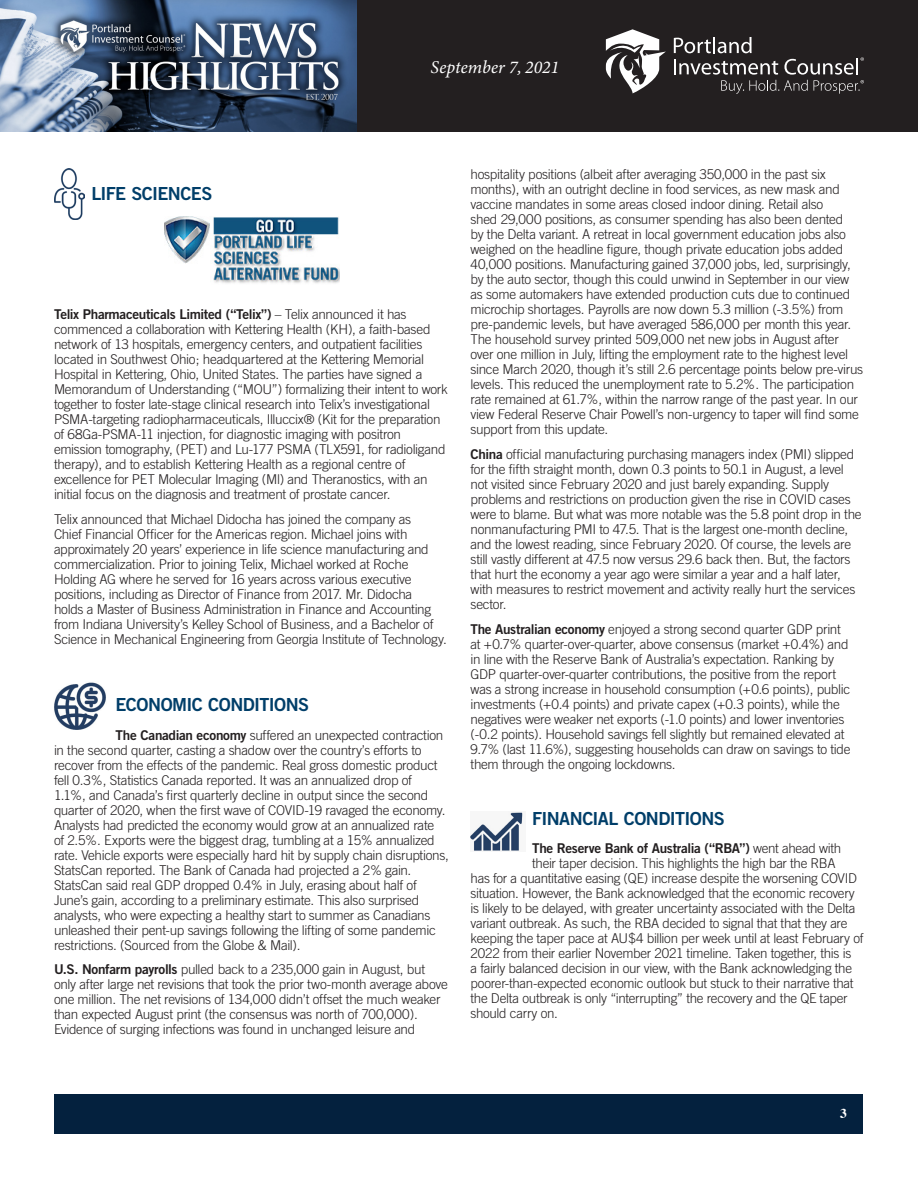
<style>
.page{position:relative;width:918px;height:1188px;background:#fff}
.page>*{position:absolute;margin:0;border:0;box-sizing:border-box;transform-origin:0 0}
.Article_-_Body{font:18px "Trade Gothic Bold Two";letter-spacing:-.03em;color:#003e69}
.t1{font:italic 18px "Minion Variable Concept";color:#fff}
.Article_-_Body-2{font:300 13.5px/15px "Trade Gothic";letter-spacing:-.02em;color:#231f20}
.Article_-_Body-3{font:13.5px "Trade Gothic Bold Two";letter-spacing:-.025em;color:#231f20}
.t2{font:700 13.5px "Times";color:#fff}
.s1{font-family:"Trade Gothic Bold Two";font-weight:400}
.s2{font-family:"Trade Gothic";font-weight:300}
</style>
<div class="page">
<div style="left:356px;top:0;width:562px;height:132px;background:#231f20"></div>
<img style="left:0;top:0;width:356px;height:132px">
<svg style="left:674px;top:37px;width:190px;height:57px"></svg>
<svg style="left:606px;top:29px;width:60px;height:64px"></svg>
<div style="left:55px;top:1094px;width:808px;height:39px;background:#04213e"></div>
<img style="left:54px;top:168px;width:31px;height:51px">
<img style="left:54px;top:682px;width:52px;height:48px">
<img style="left:471px;top:812px;width:52px;height:39px">
<img style="left:164px;top:216px;width:176px;height:67px">
<h1 class="t1" style="left:431px;top:55px;width:130px">September 7, 2021</h1>
<p class="Article_-_Body" style="left:91px;top:183px;width:122px">LIFE SCIENCES</p>
<p class="Article_-_Body-2" style="left:54px;top:307px;width:395px"><span class="s1">Telix Pharmaceuticals Limited (“Telix”)</span> – Telix announced it has commenced a collaboration with Kettering Health (KH), a faith-based network of 13 hospitals, emergency centers, and outpatient facilities located in Southwest Ohio; headquartered at the Kettering Memorial Hospital in Kettering, Ohio, United States. The parties have signed a Memorandum of Understanding (“MOU”) formalizing their intent to work together to foster late-stage clinical research into Telix’s investigational PSMA-targeting radiopharmaceuticals, Illuccix® (Kit for the preparation of 68Ga-PSMA-11 injection, for diagnostic imaging with positron emission tomography, (PET) and Lu-177 PSMA (TLX591, for radioligand therapy), and to establish Kettering Health as a regional centre of excellence for PET Molecular Imaging (Ml) and Theranostics, with an initial focus on the diagnosis and treatment of prostate cancer.</p>
<p class="Article_-_Body-2" style="left:54px;top:511px;width:394px">Telix announced that Michael Didocha has joined the company as<br>Chief Financial Officer for the Americas region. Michael joins with approximately 20 years’ experience in life science manufacturing and commercialization. Prior to joining Telix, Michael worked at Roche Holding AG where he served for 16 years across various executive positions, including as Director of Finance from 2017. Mr. Didocha<br>holds a Master of Business Administration in Finance and Accounting from Indiana University’s Kelley School of Business, and a Bachelor of Science in Mechanical Engineering from Georgia Institute of Technology.</p>
<p class="Article_-_Body" style="left:115px;top:694px;width:195px">ECONOMIC CONDITIONS</p>
<p class="Article_-_Body-2" style="left:54px;top:727px;width:396px;text-indent:62px"><span class="s1">The Canadian economy</span> suffered an unexpected contraction in the second quarter, casting a shadow over the country’s efforts to recover from the effects of the pandemic. Real gross domestic product fell 0.3%, Statistics Canada reported. It was an annualized drop of<br>1.1%, and Canada’s first quarterly decline in output since the second quarter of 2020, when the first wave of COVID-19 ravaged the economy.<br>Analysts had predicted the economy would grow at an annualized rate<br>of 2.5%. Exports were the biggest drag, tumbling at a 15% annualized rate. Vehicle exports were especially hard hit by supply chain disruptions, StatsCan reported. The Bank of Canada had projected a 2% gain.<br>StatsCan said real GDP dropped 0.4% in July, erasing about half of June’s gain, according to a preliminary estimate. This also surprised analysts, who were expecting a healthy start to summer as Canadians unleashed their pent-up savings following the lifting of some pandemic restrictions. (Sourced from the Globe &amp; Mail).</p>
<p class="Article_-_Body-2" style="left:54px;top:962px;width:395px"><span class="s1">U.S. Nonfarm payrolls</span> pulled back to a 235,000 gain in August, but only after large net revisions that took the prior two-month average above one million. The net revisions of 134,000 didn’t offset the much weaker than expected August print (the consensus was north of 700,000).<br>Evidence of surging infections was found in unchanged leisure and</p>
<p class="Article_-_Body-2" style="left:471px;top:167px;width:394px">hospitality positions (albeit after averaging 350,000 in the past six months), with an outright decline in food services, as new mask and vaccine mandates in some areas closed indoor dining. Retail also<br>shed 29,000 positions, as consumer spending has also been dented<br>by the Delta variant. A retreat in local government education jobs also weighed on the headline figure, though private education jobs added 40,000 positions. Manufacturing gained 37,000 jobs, led, surprisingly, by the auto sector, though this could unwind in September in our view as some automakers have extended production cuts due to continued microchip shortages. Payrolls are now down 5.3 million (-3.5%) from pre-pandemic levels, but have averaged 586,000 per month this year.<br>The household survey printed 509,000 net new jobs in August after over one million in July, lifting the employment rate to the highest level since March 2020, though it’s still 2.6 percentage points below pre-virus levels. This reduced the unemployment rate to 5.2%. The participation rate remained at 61.7%, within the narrow range of the past year. In our view Federal Reserve Chair Powell’s non-urgency to taper will find some support from this update.</p>
<p class="Article_-_Body-2" style="left:471px;top:446px;width:393px"><span class="s1">China</span> official manufacturing purchasing managers index (PMI) slipped for the fifth straight month, down 0.3 points to 50.1 in August, a level not visited since February 2020 and just barely expanding. Supply problems and restrictions on production given the rise in COVID cases were to blame. But what was more notable was the 5.8 point drop in the nonmanufacturing PMI to 47.5. That is the largest one-month decline, and the lowest reading, since February 2020. Of course, the levels are still vastly different at 47.5 now versus 29.6 back then. But, the factors that hurt the economy a year ago were similar a year and a half later, with measures to restrict movement and activity really hurt the services sector.</p>
<p class="Article_-_Body-2" style="left:471px;top:621px;width:381px"><span class="s1">The Australian economy</span> enjoyed a strong second quarter GDP print at +0.7% quarter-over-quarter, above consensus (market +0.4%) and in line with the Reserve Bank of Australia’s expectation. Ranking by GDP quarter-over-quarter contributions, the positive from the report was a strong increase in household consumption (+0.6 points), public investments (+0.4 points) and private capex (+0.3 points), while the negatives were weaker net exports (-1.0 points) and lower inventories (-0.2 points). Household savings fell slightly but remained elevated at 9.7% (last 11.6%), suggesting households can draw on savings to tide them through the ongoing lockdowns.</p>
<p class="Article_-_Body" style="left:532px;top:807px;width:194px">FINANCIAL CONDITIONS</p>
<p class="Article_-_Body-3" style="left:532px;top:840px;width:311px">The Reserve Bank of Australia (“RBA”) <span class="s2">went ahead with</span></p>
<p class="Article_-_Body-2" style="left:532px;top:856px;width:305px">their taper decision. This highlights the high bar the RBA</p>
<p class="Article_-_Body-2" style="left:471px;top:871px;width:388px">has for a quantitative easing (QE) increase despite the worsening COVID</p>
<p class="Article_-_Body-2" style="left:471px;top:886px;width:386px">situation. However, the Bank acknowledged that the economic recovery</p>
<p class="Article_-_Body-2" style="left:471px;top:901px;width:386px">is likely to be delayed, with greater uncertainty associated with the Delta</p>
<p class="Article_-_Body-2" style="left:471px;top:916px;width:378px">variant outbreak. As such, the RBA decided to signal that that they are</p>
<p class="Article_-_Body-2" style="left:471px;top:931px;width:394px">keeping the taper pace at AU$4 billion per week until at least February of</p>
<p class="Article_-_Body-2" style="left:471px;top:946px;width:382px">2022 from their earlier November 2021 timeline. Taken together, this is</p>
<p class="Article_-_Body-2" style="left:471px;top:961px;width:383px">a fairly balanced decision in our view, with the Bank acknowledging the</p>
<p class="Article_-_Body-2" style="left:471px;top:976px;width:385px">poorer-than-expected economic outlook but stuck to their narrative that</p>
<p class="Article_-_Body-2" style="left:471px;top:991px;width:379px">the Delta outbreak is only “interrupting” the recovery and the QE taper</p>
<p class="Article_-_Body-2" style="left:471px;top:1006px;width:89px">should carry on.</p>
<p class="t2" style="left:840px;top:1100px;width:8px">3</p>
</div>
